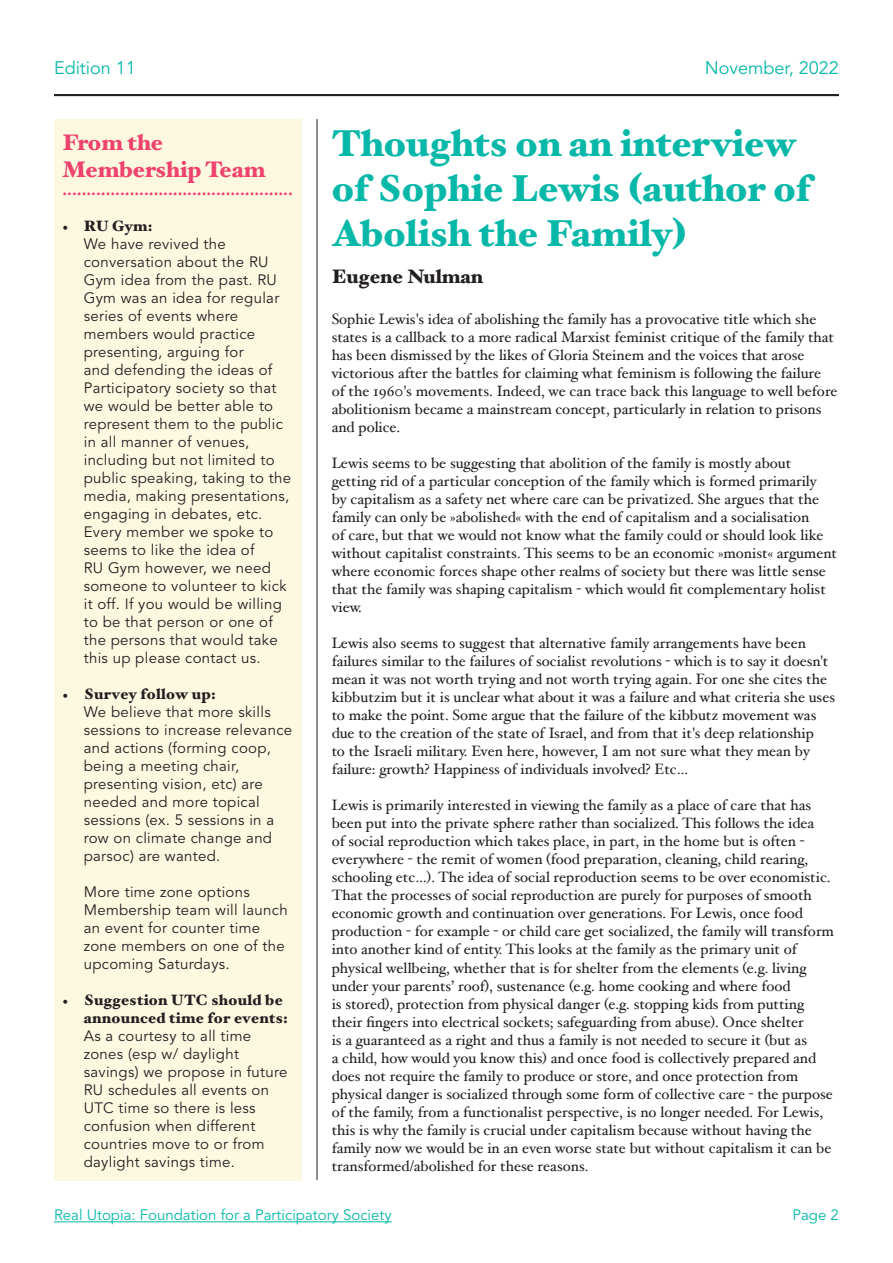
<style>
.page{position:relative;width:893px;height:1263px;background:#fff}
.page>*{position:absolute;margin:0;border:0;box-sizing:border-box;transform-origin:0 0}
.t1{font:900 37.5px/45px "Hoefler Text";color:#07b8a9}
.t2{font:900 22.5px/27px "Hoefler Text";color:#ef426d}
.t3{font:900 19.5px "Hoefler Text";color:#231f20}
.t4{font:18px "Avenir LT Std";color:#07b8a9}
.t5{font:15px/18px "Hoefler Text";color:#231f20}
.t6{font:15px/18px "Avenir LT Std";letter-spacing:.02em;color:#231f20}
.t7{font:900 15px/18px "Hoefler Text";letter-spacing:.02em;color:#231f20}
.t8{font:15px "Avenir LT Std";color:#07b8a9}
.t9{font:900 15px "Hoefler Text";color:#ef426d}
.s1{font-family:"Minion Pro";font-weight:400}
</style>
<div class="page">
<hr style="left:54px;top:1221px;width:338px;height:1px;background:#07b8a9">
<hr style="left:54px;top:94px;width:785px;height:2px;background:#231f20">
<div style="left:54px;top:119px;width:248px;height:1061px;background:#fdf9e1"></div>
<hr style="left:317px;top:119px;width:1px;height:1061px;background:#231f20">
<p class="t4" style="left:54px;top:57px;width:83px">Edition 11</p>
<h2 class="t2" style="left:63px;top:129px;width:204px">From the<br>Membership Team</h2>
<p class="t9" style="left:63px;top:181px;width:232px">................................................</p>
<p class="t7" style="left:63px;top:217px;width:92px"><span class="s1">•</span> RU Gym:</p>
<p class="t6" style="left:84px;top:235px;width:209px">We have revived the conversation about the RU<br>Gym idea from the past. RU<br>Gym was an idea for regular series of events where members would practice presenting, arguing for<br>and defending the ideas of<br>Participatory society so that we would be better able to represent them to the public in all manner of venues, including but not limited to public speaking, taking to the media, making presentations, engaging in debates, etc.<br>Every member we spoke to seems to like the idea of<br>RU Gym however, we need someone to volunteer to kick it off. If you would be willing to be that person or one of the persons that would take this up please contact us.</p>
<p class="t7" style="left:63px;top:685px;width:155px"><span class="s1">•</span> Survey follow up:</p>
<p class="t6" style="left:84px;top:703px;width:210px">We believe that more skills sessions to increase relevance and actions (forming coop, being a meeting chair, presenting vision, etc) are needed and more topical sessions (ex. 5 sessions in a row on climate change and parsoc) are wanted.</p>
<p class="t6" style="left:84px;top:883px;width:205px">More time zone options<br>Membership team will launch an event for counter time zone members on one of the upcoming Saturdays.</p>
<p class="t7" style="left:84px;top:991px;width:206px;text-indent:-21px"><span class="s1">•</span> Suggestion UTC should be announced time for events:</p>
<p class="t6" style="left:84px;top:1027px;width:205px">As a courtesy to all time zones (esp w/ daylight savings) we propose in future<br>RU schedules all events on<br>UTC time so there is less confusion when different countries move to or from daylight savings time.</p>
<p class="t4" style="left:705px;top:57px;width:136px">November, 2022</p>
<h1 class="t1" style="left:332px;top:121px;width:481px">Thoughts on an interview of Sophie Lewis (author of<br>Abolish the Family)</h1>
<h3 class="t3" style="left:332px;top:264px;width:153px">Eugene Nulman</h3>
<p class="t5" style="left:332px;top:310px;width:507px">Sophie Lewis's idea of abolishing the family has a provocative title which she states is a callback to a more radical Marxist feminist critique of the family that has been dismissed by the likes of Gloria Steinem and the voices that arose victorious after the battles for claiming what feminism is following the failure of the 1960's movements. Indeed, we can trace back this language to well before abolitionism became a mainstream concept, particularly in relation to prisons and police.</p>
<p class="t5" style="left:332px;top:454px;width:507px">Lewis seems to be suggesting that abolition of the family is mostly about getting rid of a particular conception of the family which is formed primarily<br>by capitalism as a safety net where care can be privatized. She argues that the family can only be »abolished« with the end of capitalism and a socialisation<br>of care, but that we would not know what the family could or should look like without capitalist constraints. This seems to be an economic »monist« argument where economic forces shape other realms of society but there was little sense that the family was shaping capitalism - which would fit complementary holist view.</p>
<p class="t5" style="left:332px;top:634px;width:505px">Lewis also seems to suggest that alternative family arrangements have been failures similar to the failures of socialist revolutions - which is to say it doesn't mean it was not worth trying and not worth trying again. For one she cites the kibbutzim but it is unclear what about it was a failure and what criteria she uses to make the point. Some argue that the failure of the kibbutz movement was due to the creation of the state of Israel, and from that it's deep relationship<br>to the Israeli military. Even here, however, I am not sure what they mean by failure: growth? Happiness of individuals involved? Etc…</p>
<p class="t5" style="left:332px;top:796px;width:504px">Lewis is primarily interested in viewing the family as a place of care that has been put into the private sphere rather than socialized. This follows the idea<br>of social reproduction which takes place, in part, in the home but is often - everywhere - the remit of women (food preparation, cleaning, child rearing, schooling etc…). The idea of social reproduction seems to be over economistic.<br>That the processes of social reproduction are purely for purposes of smooth economic growth and continuation over generations. For Lewis, once food production - for example - or child care get socialized, the family will transform into another kind of entity. This looks at the family as the primary unit of physical wellbeing, whether that is for shelter from the elements (e.g. living under your parents’ roof), sustenance (e.g. home cooking and where food<br>is stored), protection from physical danger (e.g. stopping kids from putting their fingers into electrical sockets; safeguarding from abuse). Once shelter<br>is a guaranteed as a right and thus a family is not needed to secure it (but as<br>a child, how would you know this) and once food is collectively prepared and does not require the family to produce or store, and once protection from physical danger is socialized through some form of collective care - the purpose of the family, from a functionalist perspective, is no longer needed. For Lewis, this is why the family is crucial under capitalism because without having the family now we would be in an even worse state but without capitalism it can be transformed/abolished for these reasons.</p>
<p class="t8" style="left:54px;top:1206px;width:339px">Real Utopia: Foundation for a Participatory Society</p>
<p class="t8" style="left:793px;top:1206px;width:48px">Page 2</p>
</div>
